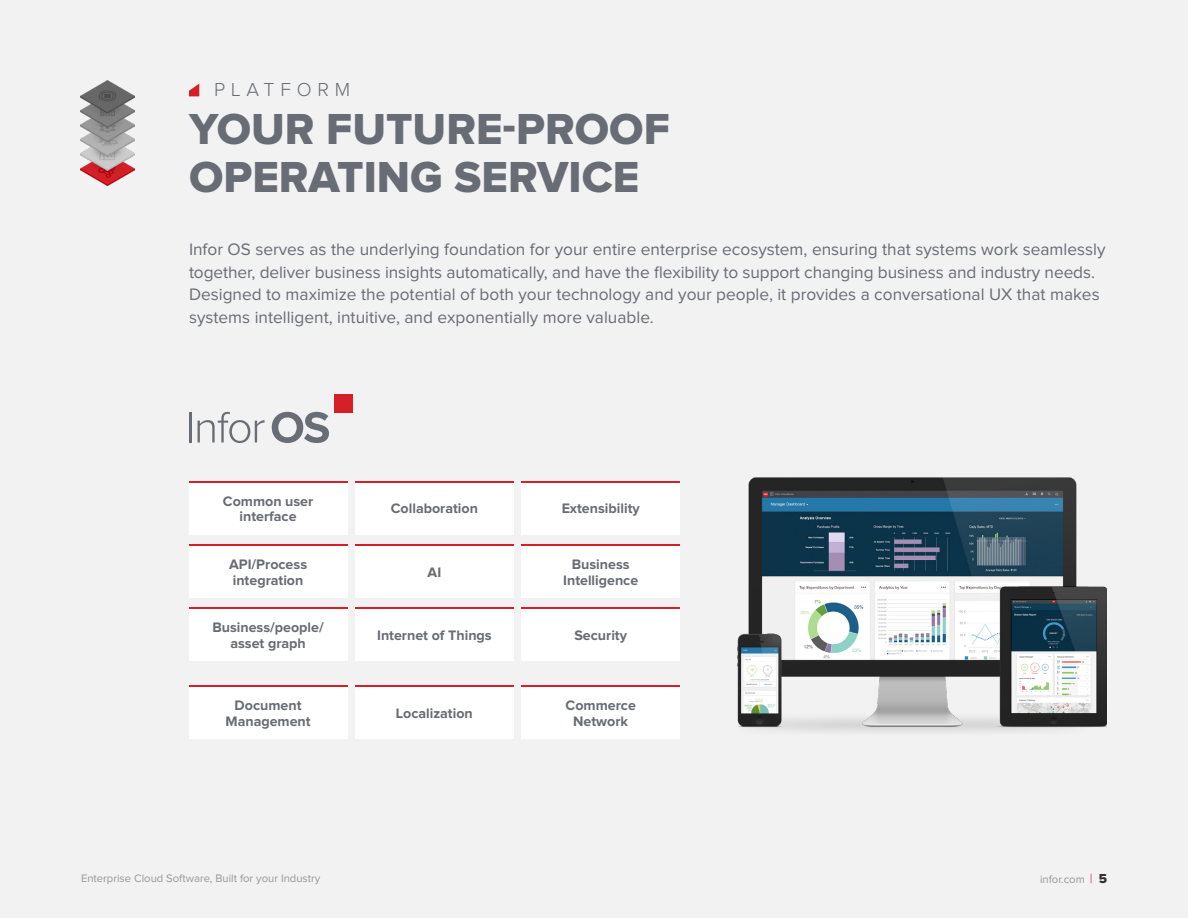
<style>
.page{position:relative;width:1188px;height:918px;background:#f2f2f3}
.page>*{position:absolute;margin:0;border:0;box-sizing:border-box;transform-origin:0 0}
.t1{font:45px/48px "Proxima Nova Extrabld";color:#686c74}
.t2{font:300 19.5px "Proxima Nova";letter-spacing:.3em;color:#686c74}
.t3{font:17.25px/22.5px "Proxima Nova";color:#686c74}
.t4{font:700 14.25px/15.8px "Proxima Nova";color:#686c74;text-align:center}
.t5{font:11.25px "Proxima Nova";color:#999898}
.s1{font-weight:300;font-size:13.5px;color:#d52027}
.s2{font-family:"Proxima Nova Extrabld";font-size:13.5px;color:#333}
</style>
<div class="page">
<svg style="left:189px;top:84px;width:10px;height:12px"></svg>
<img style="left:81px;top:81px;width:54px;height:104px">
<hr style="left:189px;top:412px;width:3px;height:30px;background:#696d75">
<svg style="left:198px;top:412px;width:66px;height:31px"></svg>
<svg style="left:272px;top:412px;width:57px;height:31px"></svg>
<div style="left:335px;top:394px;width:18px;height:19px;background:#d52027"></div>
<img style="left:737px;top:477px;width:370px;height:255px">
<div style="left:189px;top:481px;width:158px;height:54px;background:#fff"></div>
<hr style="left:189px;top:481px;width:158px;height:1px;background:#d52027">
<div style="left:189px;top:607px;width:158px;height:54px;background:#fff"></div>
<hr style="left:189px;top:607px;width:158px;height:2px;background:#d52027">
<div style="left:189px;top:544px;width:158px;height:54px;background:#fff"></div>
<hr style="left:189px;top:544px;width:158px;height:2px;background:#d52027">
<div style="left:189px;top:685px;width:158px;height:54px;background:#fff"></div>
<hr style="left:189px;top:685px;width:158px;height:2px;background:#d52027">
<div style="left:355px;top:481px;width:159px;height:54px;background:#fff"></div>
<hr style="left:355px;top:481px;width:159px;height:1px;background:#d52027">
<div style="left:355px;top:607px;width:159px;height:54px;background:#fff"></div>
<hr style="left:355px;top:607px;width:159px;height:2px;background:#d52027">
<div style="left:355px;top:544px;width:159px;height:54px;background:#fff"></div>
<hr style="left:355px;top:544px;width:159px;height:2px;background:#d52027">
<div style="left:355px;top:685px;width:159px;height:54px;background:#fff"></div>
<hr style="left:355px;top:685px;width:159px;height:2px;background:#d52027">
<div style="left:522px;top:481px;width:158px;height:54px;background:#fff"></div>
<hr style="left:522px;top:481px;width:158px;height:1px;background:#d52027">
<div style="left:522px;top:607px;width:158px;height:54px;background:#fff"></div>
<hr style="left:522px;top:607px;width:158px;height:2px;background:#d52027">
<div style="left:522px;top:544px;width:158px;height:54px;background:#fff"></div>
<hr style="left:522px;top:544px;width:158px;height:2px;background:#d52027">
<div style="left:522px;top:685px;width:158px;height:54px;background:#fff"></div>
<hr style="left:522px;top:685px;width:158px;height:2px;background:#d52027">
<p class="t2" style="left:214px;top:81px;width:138px">PLATFORM</p>
<h1 class="t1" style="left:189px;top:107px;width:482px">YOUR FUTURE-PROOF<br>OPERATING SERVICE</h1>
<p class="t3" style="left:189px;top:239px;width:918px">Infor OS serves as the underlying foundation for your entire enterprise ecosystem, ensuring that systems work seamlessly together, deliver business insights automatically, and have the flexibility to support changing business and industry needs.<br>Designed to maximize the potential of both your technology and your people, it provides a conversational UX that makes systems intelligent, intuitive, and exponentially more valuable.</p>
<p class="t4" style="left:223px;top:494px;width:92px">Common user interface</p>
<p class="t4" style="left:229px;top:557px;width:80px;text-align:left">API/Process integration</p>
<p class="t4" style="left:212px;top:620px;width:113px">Business/people/ asset graph</p>
<p class="t4" style="left:225px;top:698px;width:87px">Document<br>Management</p>
<p class="t4" style="left:391px;top:501px;width:89px">Collaboration</p>
<p class="t4" style="left:428px;top:565px;width:15px">AI</p>
<p class="t4" style="left:377px;top:628px;width:116px">Internet of Things</p>
<p class="t4" style="left:396px;top:706px;width:78px">Localization</p>
<p class="t4" style="left:562px;top:501px;width:80px">Extensibility</p>
<p class="t4" style="left:563px;top:557px;width:77px">Business<br>Intelligence</p>
<p class="t4" style="left:574px;top:628px;width:54px">Security</p>
<p class="t4" style="left:566px;top:698px;width:72px">Commerce<br>Network</p>
<p class="t5" style="left:81px;top:873px;width:241px">Enterprise Cloud Software, Built for your Industry</p>
<p class="t5" style="left:1040px;top:874px;width:68px">infor.com <span class="s1">|</span> <span class="s2">5</span></p>
</div>
